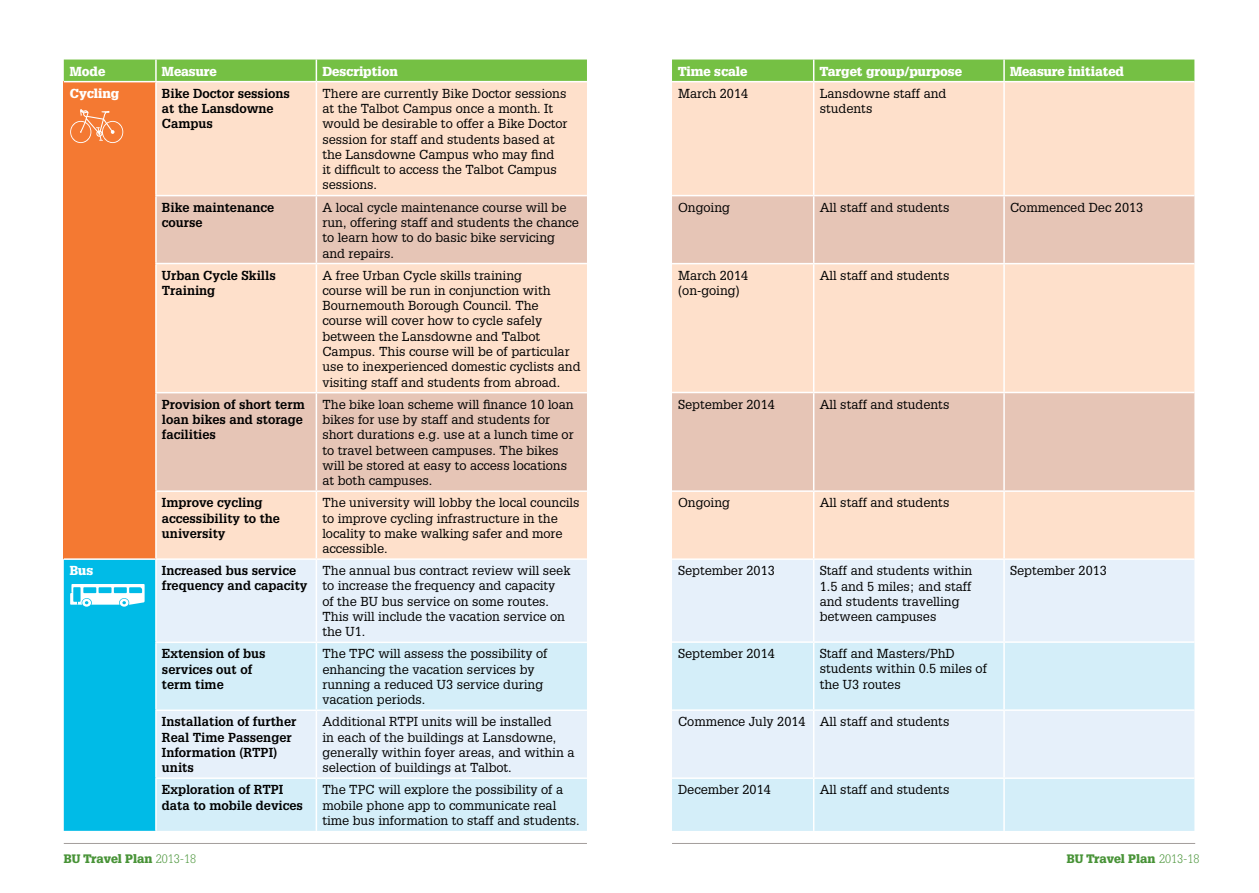
<style>
.page{position:relative;width:1259px;height:893px;background:#fff}
.page>*{position:absolute;margin:0;border:0;box-sizing:border-box;transform-origin:0 0}
.t1{font:12.75px/15.3px "Glypha LT";color:#000}
.t2{font:700 12.75px/15.3px "Glypha LT";color:#000}
.t3{font:900 12.75px "Glypha LT";color:#fff}
.t4{font:900 12px "Glypha LT";color:#489337}
.s1{font-weight:300}
</style>
<div class="page">
<hr style="left:64px;top:843px;width:523px;height:1px;background:#a39e9c">
<hr style="left:672px;top:843px;width:523px;height:1px;background:#a39e9c">
<div style="left:64px;top:82px;width:92px;height:477px;background:#f47932"></div>
<div style="left:157px;top:82px;width:430px;height:476px;background:#fee0cb"></div>
<svg style="left:157px;top:196px;width:430px;height:294px;fill:#e6c5b6"></svg>
<div style="left:157px;top:560px;width:430px;height:82px;background:#e6f0fa"></div>
<svg style="left:157px;top:643px;width:430px;height:188px;fill:#d4eef9"></svg>
<hr style="left:155px;top:82px;width:2px;height:113px;background:#fff">
<hr style="left:155px;top:195px;width:161px;height:1px;background:#fff">
<hr style="left:155px;top:196px;width:2px;height:67px;background:#fff">
<hr style="left:155px;top:263px;width:161px;height:1px;background:#fff">
<hr style="left:155px;top:264px;width:2px;height:128px;background:#fff">
<div style="left:64px;top:60px;width:523px;height:21px;background:#75c044"></div>
<hr style="left:316px;top:82px;width:1px;height:113px;background:#fff">
<hr style="left:316px;top:195px;width:271px;height:1px;background:#fff">
<hr style="left:316px;top:196px;width:1px;height:67px;background:#fff">
<hr style="left:316px;top:263px;width:271px;height:1px;background:#fff">
<hr style="left:316px;top:264px;width:1px;height:128px;background:#fff">
<hr style="left:155px;top:392px;width:161px;height:1px;background:#fff">
<hr style="left:155px;top:393px;width:2px;height:97px;background:#fff">
<hr style="left:316px;top:392px;width:271px;height:1px;background:#fff">
<hr style="left:316px;top:393px;width:1px;height:97px;background:#fff">
<hr style="left:155px;top:490px;width:161px;height:2px;background:#fff">
<hr style="left:155px;top:492px;width:2px;height:66px;background:#fff">
<hr style="left:316px;top:490px;width:271px;height:2px;background:#fff">
<hr style="left:316px;top:492px;width:1px;height:66px;background:#fff">
<hr style="left:64px;top:558px;width:92px;height:2px;background:#fff">
<hr style="left:316px;top:560px;width:1px;height:82px;background:#fff">
<hr style="left:316px;top:643px;width:1px;height:66px;background:#fff">
<hr style="left:155px;top:709px;width:161px;height:2px;background:#fff">
<hr style="left:316px;top:709px;width:271px;height:2px;background:#fff">
<hr style="left:316px;top:711px;width:1px;height:66px;background:#fff">
<hr style="left:155px;top:777px;width:161px;height:2px;background:#fff">
<hr style="left:316px;top:777px;width:271px;height:2px;background:#fff">
<hr style="left:316px;top:779px;width:1px;height:52px;background:#fff">
<div style="left:672px;top:82px;width:522px;height:476px;background:#fee0cb"></div>
<svg style="left:672px;top:196px;width:522px;height:294px;fill:#e6c5b6"></svg>
<div style="left:672px;top:560px;width:522px;height:81px;background:#e6f0fa"></div>
<svg style="left:672px;top:643px;width:522px;height:188px;fill:#d4eef9"></svg>
<div style="left:672px;top:60px;width:522px;height:21px;background:#75c044"></div>
<hr style="left:1003px;top:60px;width:2px;height:21px;background:#fff">
<hr style="left:813px;top:82px;width:1px;height:113px;background:#fff">
<hr style="left:1003px;top:82px;width:2px;height:113px;background:#fff">
<hr style="left:672px;top:195px;width:141px;height:1px;background:#fff">
<hr style="left:813px;top:195px;width:191px;height:1px;background:#fff">
<hr style="left:813px;top:196px;width:1px;height:67px;background:#fff">
<hr style="left:1004px;top:195px;width:190px;height:1px;background:#fff">
<hr style="left:1003px;top:196px;width:2px;height:67px;background:#fff">
<hr style="left:672px;top:263px;width:141px;height:1px;background:#fff">
<hr style="left:813px;top:263px;width:191px;height:1px;background:#fff">
<hr style="left:813px;top:264px;width:1px;height:128px;background:#fff">
<hr style="left:1004px;top:263px;width:190px;height:1px;background:#fff">
<hr style="left:1003px;top:264px;width:2px;height:128px;background:#fff">
<hr style="left:813px;top:779px;width:1px;height:52px;background:#fff">
<hr style="left:1003px;top:779px;width:2px;height:52px;background:#fff">
<hr style="left:672px;top:392px;width:141px;height:1px;background:#fff">
<hr style="left:813px;top:392px;width:191px;height:1px;background:#fff">
<hr style="left:813px;top:393px;width:1px;height:97px;background:#fff">
<hr style="left:1004px;top:392px;width:190px;height:1px;background:#fff">
<hr style="left:1003px;top:393px;width:2px;height:97px;background:#fff">
<hr style="left:672px;top:490px;width:141px;height:2px;background:#fff">
<hr style="left:813px;top:490px;width:191px;height:2px;background:#fff">
<hr style="left:813px;top:492px;width:1px;height:66px;background:#fff">
<hr style="left:1004px;top:490px;width:190px;height:2px;background:#fff">
<hr style="left:1003px;top:492px;width:2px;height:66px;background:#fff">
<hr style="left:813px;top:560px;width:1px;height:81px;background:#fff">
<hr style="left:1003px;top:560px;width:2px;height:81px;background:#fff">
<hr style="left:813px;top:643px;width:1px;height:66px;background:#fff">
<hr style="left:1003px;top:643px;width:2px;height:66px;background:#fff">
<hr style="left:672px;top:709px;width:141px;height:2px;background:#fff">
<hr style="left:813px;top:709px;width:191px;height:2px;background:#fff">
<hr style="left:813px;top:711px;width:1px;height:66px;background:#fff">
<hr style="left:1004px;top:709px;width:190px;height:2px;background:#fff">
<hr style="left:1003px;top:711px;width:2px;height:66px;background:#fff">
<hr style="left:672px;top:777px;width:141px;height:2px;background:#fff">
<hr style="left:813px;top:777px;width:191px;height:2px;background:#fff">
<hr style="left:1004px;top:777px;width:190px;height:2px;background:#fff">
<svg style="left:70px;top:109px;width:53px;height:34px"></svg>
<div style="left:64px;top:559px;width:92px;height:272px;background:#00bbe7"></div>
<p class="t3" style="left:70px;top:63px;width:37px">Mode</p>
<p class="t3" style="left:162px;top:63px;width:56px">Measure</p>
<p class="t3" style="left:322px;top:63px;width:77px">Description</p>
<p class="t3" style="left:70px;top:85px;width:51px">Cycling</p>
<p class="t2" style="left:162px;top:85px;width:129px">Bike Doctor sessions at the Lansdowne<br>Campus</p>
<p class="t1" style="left:322px;top:85px;width:247px">There are currently Bike Doctor sessions at the Talbot Campus once a month. It would be desirable to offer a Bike Doctor session for staff and students based at the Lansdowne Campus who may find<br>it difficult to access the Talbot Campus sessions.</p>
<p class="t2" style="left:162px;top:199px;width:114px">Bike maintenance course</p>
<p class="t1" style="left:322px;top:199px;width:258px">A local cycle maintenance course will be run, offering staff and students the chance to learn how to do basic bike servicing and repairs.</p>
<p class="t2" style="left:162px;top:267px;width:115px">Urban Cycle Skills<br>Training</p>
<p class="t1" style="left:322px;top:267px;width:260px">A free Urban Cycle skills training<br>course will be run in conjunction with Bournemouth Borough Council. The course will cover how to cycle safely between the Lansdowne and Talbot Campus. This course will be of particular use to inexperienced domestic cyclists and visiting staff and students from abroad.</p>
<p class="t2" style="left:162px;top:396px;width:144px">Provision of short term loan bikes and storage facilities</p>
<p class="t1" style="left:322px;top:396px;width:253px">The bike loan scheme will finance 10 loan bikes for use by staff and students for short durations e.g. use at a lunch time or to travel between campuses. The bikes will be stored at easy to access locations at both campuses.</p>
<p class="t2" style="left:162px;top:495px;width:120px">Improve cycling accessibility to the university</p>
<p class="t1" style="left:322px;top:495px;width:258px">The university will lobby the local councils to improve cycling infrastructure in the locality to make walking safer and more accessible.</p>
<p class="t3" style="left:70px;top:563px;width:25px">Bus</p>
<p class="t2" style="left:162px;top:563px;width:147px">Increased bus service frequency and capacity</p>
<p class="t1" style="left:322px;top:563px;width:249px">The annual bus contract review will seek to increase the frequency and capacity<br>of the BU bus service on some routes.<br>This will include the vacation service on the U1.</p>
<p class="t2" style="left:162px;top:646px;width:105px">Extension of bus services out of term time</p>
<p class="t1" style="left:322px;top:646px;width:227px">The TPC will assess the possibility of enhancing the vacation services by running a reduced U3 service during vacation periods.</p>
<p class="t2" style="left:162px;top:714px;width:136px">Installation of further<br>Real Time Passenger<br>Information (RTPI) units</p>
<p class="t1" style="left:322px;top:714px;width:253px">Additional RTPI units will be installed<br>in each of the buildings at Lansdowne, generally within foyer areas, and within a selection of buildings at Talbot.</p>
<p class="t2" style="left:162px;top:782px;width:142px">Exploration of RTPI data to mobile devices</p>
<p class="t1" style="left:322px;top:782px;width:259px">The TPC will explore the possibility of a mobile phone app to communicate real time bus information to staff and students.</p>
<p class="t3" style="left:678px;top:63px;width:71px">Time scale</p>
<p class="t3" style="left:819px;top:63px;width:144px">Target group/purpose</p>
<p class="t3" style="left:1010px;top:63px;width:116px">Measure initiated</p>
<p class="t1" style="left:678px;top:85px;width:72px">March 2014</p>
<p class="t1" style="left:819px;top:85px;width:128px">Lansdowne staff and students</p>
<p class="t1" style="left:678px;top:199px;width:53px">Ongoing</p>
<p class="t1" style="left:819px;top:199px;width:131px">All staff and students</p>
<p class="t1" style="left:1010px;top:199px;width:135px">Commenced Dec 2013</p>
<p class="t1" style="left:678px;top:267px;width:72px">March 2014 (on-going)</p>
<p class="t1" style="left:819px;top:267px;width:131px">All staff and students</p>
<p class="t1" style="left:678px;top:396px;width:98px">September 2014</p>
<p class="t1" style="left:819px;top:396px;width:131px">All staff and students</p>
<p class="t1" style="left:678px;top:495px;width:53px">Ongoing</p>
<p class="t1" style="left:819px;top:495px;width:131px">All staff and students</p>
<p class="t1" style="left:678px;top:563px;width:98px">September 2013</p>
<p class="t1" style="left:819px;top:563px;width:154px">Staff and students within<br>1.5 and 5 miles; and staff and students travelling between campuses</p>
<p class="t1" style="left:1010px;top:563px;width:98px">September 2013</p>
<p class="t1" style="left:678px;top:646px;width:98px">September 2014</p>
<p class="t1" style="left:819px;top:646px;width:169px">Staff and Masters/PhD students within 0.5 miles of the U3 routes</p>
<p class="t1" style="left:678px;top:714px;width:273px">Commence July 2014 All staff and students</p>
<p class="t1" style="left:678px;top:782px;width:94px">December 2014</p>
<p class="t1" style="left:819px;top:782px;width:131px">All staff and students</p>
<p class="t4" style="left:64px;top:851px;width:134px">BU Travel Plan <span class="s1">2013-18</span></p>
<p class="t4" style="left:1067px;top:851px;width:134px">BU Travel Plan <span class="s1">2013-18</span></p>
</div>
